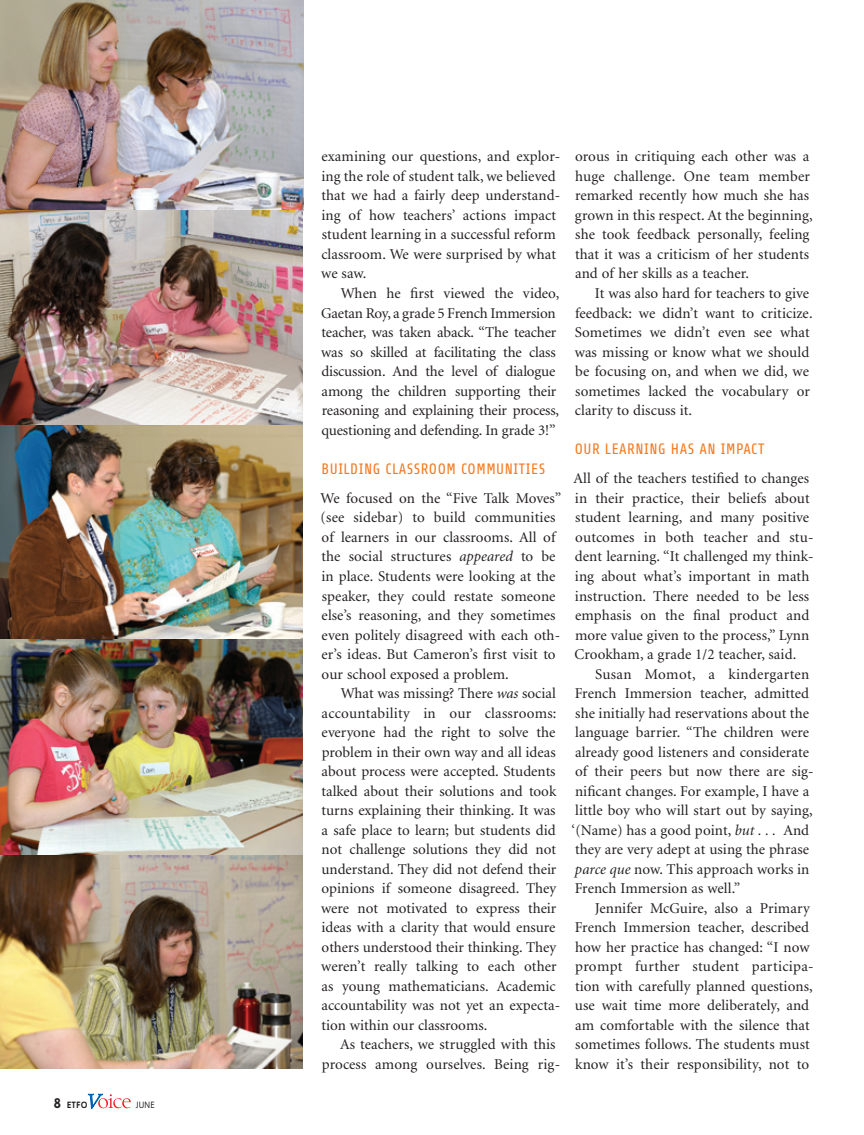
<style>
.page{position:relative;width:864px;height:1135px;background:#fff}
.page>*{position:absolute;margin:0;border:0;box-sizing:border-box;transform-origin:0 0}
.minion_10_13{font:15px/19.5px "Minion";letter-spacing:.005em;color:#231f20}
.franklin_9_13{font:15px "Share";letter-spacing:.035em;color:#f47921}
.t1{font:700 13.8px "Ligurino Reg";color:#231f20}
.t2{font:9px "Ligurino Rg";letter-spacing:.1em;color:#231f20}
.t3{font:700 9px "Ligurino Reg";color:#231f20}
.s1{color:#fff}
.s2{font-style:italic}
</style>
<div class="page">
<img style="left:0;top:0;width:303px;height:1068px">
<svg style="left:88px;top:1093px;width:43px;height:15px"></svg>
<p class="t1" style="left:54px;top:1094px;width:9px">8</p>
<p class="t3" style="left:67px;top:1099px;width:22px">ETFO</p>
<p class="t2" style="left:136px;top:1099px;width:47px">JUNE <span class="s1">2009</span></p>
<p class="minion_10_13" style="left:321px;top:147px;width:240px">examining our questions, and explor&shy;ing the role of student talk, we believed that we had a fairly deep understand&shy;ing of how teachers’ actions impact student learning in a successful reform classroom. We were surprised by what we saw.</p>
<p class="minion_10_13" style="left:321px;top:284px;width:240px;text-indent:20px">When he first viewed the video, Gaetan Roy, a grade 5 French Immersion teacher, was taken aback. “The teacher was so skilled at facilitating the class discussion. And the level of dialogue among the children supporting their reasoning and explaining their process, questioning and defending. In grade 3!”</p>
<p class="franklin_9_13" style="left:322px;top:460px;width:225px">BUILDING CLASSROOM COMMUNITIES</p>
<p class="minion_10_13" style="left:320px;top:489px;width:242px">We focused on the “Five Talk Moves” (see sidebar) to build communities of learners in our classrooms. All of the social structures <span class="s2">appeared</span> to be in place. Students were looking at the speaker, they could restate someone else’s reasoning, and they sometimes even politely disagreed with each oth&shy;er’s ideas. But Cameron’s first visit to our school exposed a problem.</p>
<p class="minion_10_13" style="left:321px;top:684px;width:240px;text-indent:20px">What was missing? There <span class="s2">was</span> social accountability in our classrooms: everyone had the right to solve the problem in their own way and all ideas about process were accepted. Students talked about their solutions and took turns explaining their thinking. It was a safe place to learn; but students did not challenge solutions they did not understand. They did not defend their opinions if someone disagreed. They were not motivated to express their ideas with a clarity that would ensure others understood their thinking. They weren’t really talking to each other as young mathematicians. Academic accountability was not yet an expecta&shy;tion within our classrooms.</p>
<p class="minion_10_13" style="left:322px;top:1035px;width:240px;text-indent:18px">As teachers, we struggled with this process among ourselves. Being rig-</p>
<p class="minion_10_13" style="left:575px;top:147px;width:239px">orous in critiquing each other was a huge challenge. One team member remarked recently how much she has grown in this respect. At the beginning, she took feedback personally, feeling that it was a criticism of her students and of her skills as a teacher.</p>
<p class="minion_10_13" style="left:575px;top:284px;width:239px;text-indent:20px">It was also hard for teachers to give feedback: we didn’t want to criticize.<br>Sometimes we didn’t even see what was missing or know what we should be focusing on, and when we did, we sometimes lacked the vocabulary or clarity to discuss it.</p>
<p class="franklin_9_13" style="left:575px;top:440px;width:191px">OUR LEARNING HAS AN IMPACT</p>
<p class="minion_10_13" style="left:573px;top:469px;width:242px">All of the teachers testified to changes in their practice, their beliefs about student learning, and many positive outcomes in both teacher and stu&shy;dent learning. “It challenged my think&shy;ing about what’s important in math instruction. There needed to be less emphasis on the final product and more value given to the process,” Lynn Crookham, a grade 1/2 teacher, said.</p>
<p class="minion_10_13" style="left:572px;top:664px;width:244px;text-indent:24px">Susan Momot, a kindergarten French Immersion teacher, admitted she initially had reservations about the language barrier. “The children were already good listeners and considerate of their peers but now there are sig&shy;nificant changes. For example, I have a little boy who will start out by saying, ‘(Name) has a good point, <span class="s2">but . . .</span> And they are very adept at using the phrase <span class="s2">parce que</span> now. This approach works in French Immersion as well.”</p>
<p class="minion_10_13" style="left:575px;top:898px;width:240px;text-indent:20px">Jennifer McGuire, also a Primary French Immersion teacher, described how her practice has changed: “I now prompt further student participa&shy;tion with carefully planned questions, use wait time more deliberately, and am comfortable with the silence that sometimes follows. The students must know it’s their responsibility, not to</p>
</div>
